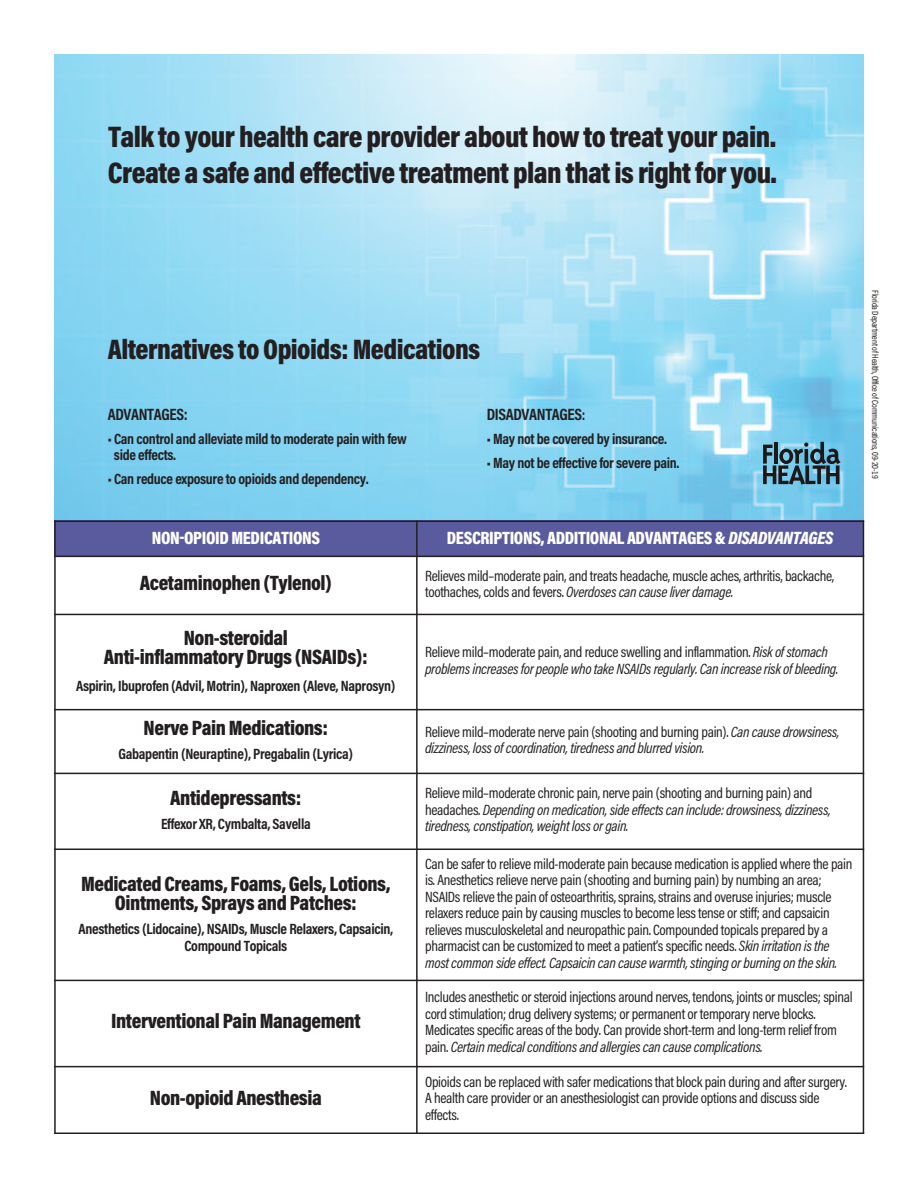
<style>
.page{position:relative;width:918px;height:1188px;background:#fff}
.page>*{position:absolute;margin:0;border:0;box-sizing:border-box;transform-origin:0 0}
.t1{font:900 30px/36px "Acumin Pro Cond";letter-spacing:-.02em;color:#231f20}
.t2{font:900 28.5px "Acumin Pro Cond";letter-spacing:-.02em;color:#231f20}
.t3{font:900 21px/19.5px "Acumin Pro Cond";letter-spacing:-.02em;color:#231f20;text-align:center}
.t4{font:900 18px "Acumin Pro Cond";letter-spacing:-.02em;color:#fff}
.t5{font:700 16.5px "Acumin Pro Cond";letter-spacing:-.02em;color:#231f20}
.t6{font:15px/16.5px "Acumin Pro Cond";letter-spacing:-.02em;color:#231f20}
.t7{font:italic 15px/16.5px "Acumin Pro Cond";letter-spacing:-.02em;color:#231f20}
.t8{font:700 15px/16.5px "Acumin Pro Cond";letter-spacing:-.02em;color:#231f20;text-align:center}
.t9{font:9px "Acumin Pro Cond";letter-spacing:-.02em;color:#231f20}
.s1{font-size:15px}
.s2{font-style:italic}
.s3{font-style:normal}
</style>
<div class="page">
<img style="left:54px;top:54px;width:810px;height:467px">
<div style="left:54px;top:521px;width:363px;height:35px;background:#595b9e"></div>
<div style="left:417px;top:521px;width:446px;height:35px;background:#595b9e"></div>
<hr style="left:54px;top:521px;width:2px;height:613px;background:#231f20">
<hr style="left:416px;top:521px;width:2px;height:613px;background:#231f20">
<hr style="left:863px;top:521px;width:1px;height:613px;background:#231f20">
<hr style="left:54px;top:521px;width:810px;height:1px;background:#231f20">
<hr style="left:54px;top:556px;width:810px;height:1px;background:#231f20">
<hr style="left:54px;top:614px;width:810px;height:1px;background:#231f20">
<hr style="left:54px;top:709px;width:810px;height:1px;background:#231f20">
<hr style="left:54px;top:773px;width:810px;height:1px;background:#231f20">
<hr style="left:54px;top:849px;width:810px;height:1px;background:#231f20">
<hr style="left:54px;top:980px;width:810px;height:1px;background:#231f20">
<hr style="left:54px;top:1066px;width:810px;height:1px;background:#231f20">
<hr style="left:54px;top:1132px;width:810px;height:2px;background:#231f20">
<svg style="left:763px;top:442px;width:78px;height:43px;background:#4f7a8c"></svg>
<h1 class="t1" style="left:108px;top:121px;width:671px">Talk to your health care provider about howto treat your pain.<br>Create a safe and effective treatment plan thatis rightfor you.</h1>
<h2 class="t2" style="left:108px;top:339px;width:374px">Alternatives to Opioids:Medications</h2>
<p class="t5" style="left:108px;top:408px;width:81px">AdvAntAges:</p>
<p class="t8" style="left:114px;top:432px;width:294px;text-align:left;text-indent:-6px">• Can control and alleviate mild to moderate pain with few side effects.</p>
<p class="t8" style="left:108px;top:472px;width:262px">• Can reduce exposure to opioids and dependency.</p>
<p class="t5" style="left:487px;top:408px;width:100px">disAdvAntAges<span class="s1">:</span></p>
<p class="t8" style="left:487px;top:432px;width:182px">• May not be covered by insurance.</p>
<p class="t8" style="left:487px;top:456px;width:194px">• May not be effective for severe pain.</p>
<p class="t4" style="left:152px;top:531px;width:170px">NON-OPIOIDMEDICATIONS</p>
<p class="t4" style="left:447px;top:531px;width:388px">DESCRIPTIONS, ADDITIONAL ADvANTAGES&amp;<span class="s2">DISADVANTAGES</span></p>
<h3 class="t3" style="left:140px;top:575px;width:194px">Acetaminophen (Tylenol)</h3>
<p class="t6" style="left:425px;top:568px;width:411px">Relieves mild–moderate pain, and treats headache, muscle aches, arthritis, backache, toothaches, colds and fevers. <span class="s2">Overdoses can cause liver damage.</span></p>
<h3 class="t3" style="left:104px;top:629px;width:265px">Non-steroidal<br>Anti-inflammatory Drugs (NSAIDs):</h3>
<p class="t8" style="left:76px;top:679px;width:321px">Aspirin, ibuprofen (Advil, Motrin), naproxen (Aleve, naprosyn)</p>
<p class="t7" style="left:425px;top:645px;width:415px"><span class="s3">Relieve mild–moderate pain, and reduce swelling and inflammation.</span> Risk ofstomach problems increases for people who take NSAIDs regularly. Can increase risk of bleeding.</p>
<h3 class="t3" style="left:144px;top:720px;width:186px">Nerve PainMedications:</h3>
<p class="t8" style="left:119px;top:747px;width:236px">gabapentin (neuraptine), Pregabalin (Lyrica)</p>
<h3 class="t3" style="left:170px;top:790px;width:133px">Antidepressants:</h3>
<p class="t8" style="left:161px;top:817px;width:151px">effexor XR, Cymbalta, savella</p>
<h3 class="t3" style="left:81px;top:875px;width:311px">Medicated Creams, Foams, Gels, Lotions,<br>Ointments, Sprays and Patches:</h3>
<p class="t8" style="left:79px;top:922px;width:316px">Anesthetics (Lidocaine), nsAids, Muscle Relaxers, Capsaicin,<br>Compound topicals</p>
<h3 class="t3" style="left:111px;top:1013px;width:251px">Interventional PainManagement</h3>
<h3 class="t3" style="left:150px;top:1090px;width:174px">Non-opioid Anesthesia</h3>
<p class="t7" style="left:425px;top:725px;width:416px"><span class="s3">Relieve mild–moderate nerve pain (shooting and burning pain).</span> Can cause drowsiness, dizziness, loss of coordination, tiredness and blurred vision.</p>
<p class="t7" style="left:425px;top:786px;width:407px"><span class="s3">Relieve mild–moderate chronic pain, nerve pain (shooting and burning pain) and headaches.</span> Depending on medication, side effects can include: drowsiness, dizziness, tiredness, constipation, weight loss or gain.</p>
<p class="t6" style="left:425px;top:857px;width:429px">Can be safer to relieve mild-moderate pain because medication is applied where the pain is. Anesthetics relieve nerve pain (shooting and burning pain) by numbing an area; NSAIDs relieve the pain of osteoarthritis, sprains, strains and overuse injuries; muscle relaxers reduce pain by causing muscles to become less tense or stiff; and capsaicin relieves musculoskeletal and neuropathic pain. Compounded topicals prepared by a pharmacist can be customized to meet a patient’s specific needs. <span class="s2">Skin irritation is the most common side effect. Capsaicin can cause warmth, stinging or burning on the skin.</span></p>
<p class="t6" style="left:425px;top:990px;width:429px">Includes anesthetic or steroid injections around nerves, tendons, joints or muscles; spinal cord stimulation; drug delivery systems; or permanent or temporary nerve blocks.<br>Medicates specific areas of the body. Can provide short-term and long-term relief from pain. <span class="s2">Certain medical conditions and allergies can cause complications.</span></p>
<p class="t6" style="left:425px;top:1075px;width:423px">Opioids can be replaced with safer medications that block pain during and after surgery.<br>A health care provider or an anesthesiologist can provide options and discuss side effects.</p>
<p class="t9" style="left:878px;top:290px;width:190px;rotate:90deg">Florida Department of Health, Office of Communications, 09-20-19</p>
</div>
